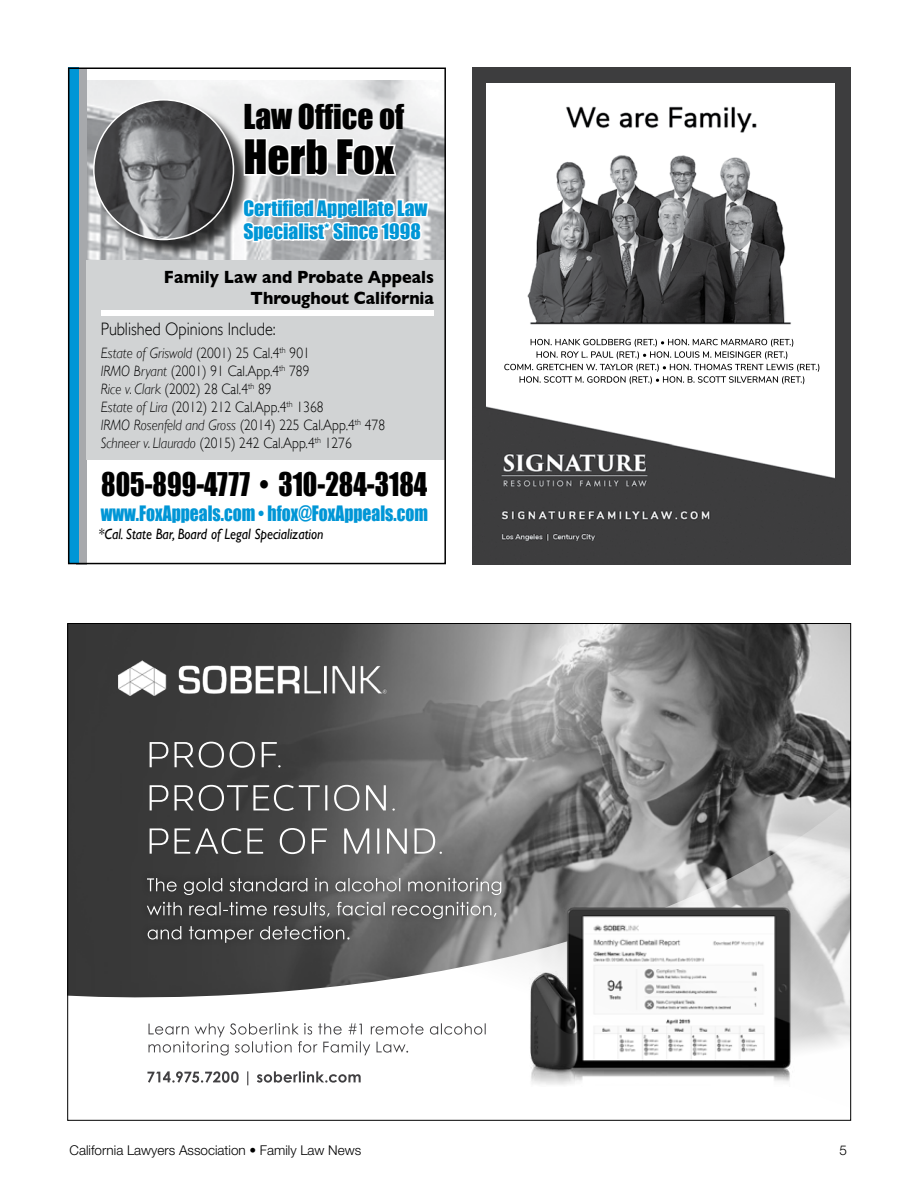
<style>
.page{position:relative;width:918px;height:1188px;background:#fff}
.page>*{position:absolute;margin:0;border:0;box-sizing:border-box;transform-origin:0 0}
.t1{font:43.5px "Impact";color:#000}
.t2{font:31.5px "Impact";color:#000}
.t3{font:30px "Impact";color:#000;scale:.9 1}
.t4{font:19.5px/23.4px "Impact";color:#0096d6}
.t5{font:19.5px "Impact";color:#0096d6;scale:.9 1}
.t6{font:700 18px/21.6px "Gill Sans";color:#000;text-align:right;scale:.9 1}
.t7{font:300 18px "Gill Sans";color:#000;scale:.9 1}
.t8{font:300 15px/18px "Gill Sans";color:#000;scale:.9 1}
.t9{font:italic 15px "Gill Sans";color:#000;scale:.9 1}
.t10{font:300 13.5px "Helvetica Neue LT Std";color:#000}
.s1{font-style:italic}
</style>
<div class="page">
<img style="left:87px;top:80px;width:356px;height:180px">
<div style="left:76px;top:68px;width:11px;height:496px;background:#a7a9ac"></div>
<div style="left:68px;top:68px;width:11px;height:496px;background:#0096d6"></div>
<div style="left:95px;top:101px;width:158px;height:158px;background:#000;opacity:.75"></div>
<img style="left:94px;top:100px;width:139px;height:140px">
<div style="left:87px;top:260px;width:359px;height:200px;background:#d1d3d4"></div>
<svg style="left:240px;top:137px;width:191px;height:123px"></svg>
<div style="left:101px;top:310px;width:333px;height:6px;background:#fff"></div>
<div style="left:68px;top:68px;width:378px;height:496px;border:2px solid #000"></div>
<img style="left:486px;top:82px;width:349px;height:482px">
<div style="left:472px;top:82px;width:14px;height:482px;background:#3d3d3e"></div>
<div style="left:835px;top:82px;width:15px;height:482px;background:#3d3d3e"></div>
<div style="left:472px;top:68px;width:378px;height:14px;background:#3d3d3e"></div>
<img style="left:70px;top:625px;width:779px;height:71px">
<svg style="left:70px;top:696px;width:779px;height:390px"></svg>
<svg style="left:150px;top:828px;width:292px;height:26px;background:#727272"></svg>
<svg style="left:150px;top:785px;width:245px;height:26px;background:#6a6a6a"></svg>
<svg style="left:150px;top:742px;width:131px;height:26px;background:#616161"></svg>
<svg style="left:147px;top:1071px;width:214px;height:14px"></svg>
<svg style="left:149px;top:1023px;width:337px;height:33px"></svg>
<img style="left:525px;top:902px;width:270px;height:184px">
<div style="left:140px;top:919px;width:216px;height:31px;background:#000;opacity:.4"></div>
<svg style="left:148px;top:926px;width:202px;height:17px;background:#5c5c5c"></svg>
<div style="left:140px;top:895px;width:363px;height:31px;background:#000;opacity:.4"></div>
<svg style="left:147px;top:902px;width:349px;height:17px;background:#6d6d6d"></svg>
<div style="left:140px;top:871px;width:369px;height:31px;background:#000;opacity:.4"></div>
<svg style="left:147px;top:878px;width:354px;height:17px;background:#6e6e6e"></svg>
<img style="left:119px;top:661px;width:270px;height:34px">
<h2 class="t2" style="left:243px;top:92px;width:162px">Law Office of</h2>
<h1 class="t1" style="left:243px;top:123px;width:152px">Herb Fox</h1>
<h3 class="t4" style="left:243px;top:196px;width:186px">Certified Appellate Law<br>Specialist* Since 1998</h3>
<p class="t6" style="left:164px;top:266px;width:301px">Family Law and Probate Appeals<br>Throughout California</p>
<p class="t7" style="left:101px;top:319px;width:196px">Published Opinions Include:</p>
<p class="t8" style="left:101px;top:344px;width:317px"><span class="s1">Estate of Griswold</span> (2001) 25 Cal.4<sup>th</sup> 901<br><span class="s1">IRMO Bryant</span> (2001) 91 Cal.App.4<sup>th</sup> 789<br><span class="s1">Rice v. Clark</span> (2002) 28 Cal.4<sup>th</sup> 89<br><span class="s1">Estate of Lira</span> (2012) 212 Cal.App.4<sup>th</sup> 1368<br><span class="s1">IRMO Rosenfeld and Gross</span> (2014) 225 Cal.App.4<sup>th</sup> 478<br><span class="s1">Schneer v. Llaurado</span> (2015) 242 Cal.App.4<sup>th</sup> 1276</p>
<h3 class="t3" style="left:101px;top:461px;width:364px">805-899-4777 • 310-284-3184</h3>
<h3 class="t5" style="left:101px;top:498px;width:365px">www.FoxAppeals.com • hfox@FoxAppeals.com</h3>
<p class="t9" style="left:99px;top:525px;width:251px">*Cal. State Bar, Board of Legal Specialization</p>
<p class="t10" style="left:70px;top:1142px;width:293px">California Lawyers Association • Family Law News</p>
<p class="t10" style="left:839px;top:1142px;width:9px">5</p>
</div>
